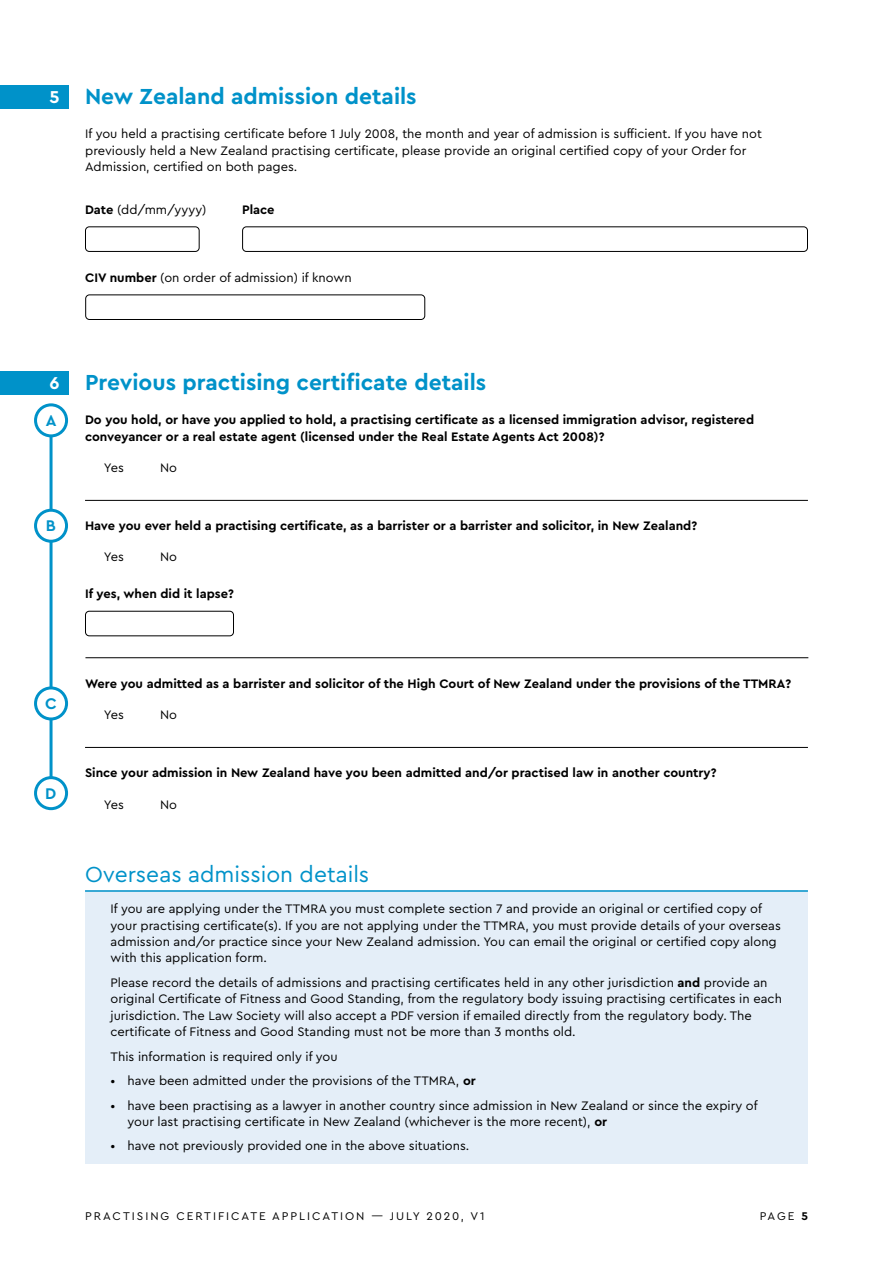
<style>
.page{position:relative;width:893px;height:1263px;background:#fff}
.page>*{position:absolute;margin:0;border:0;box-sizing:border-box;transform-origin:0 0}
.t1{font:700 22.8px "Cera PRO";color:#0092c9}
.t2{font:22.8px "Cera PRO";color:#0092c9}
.t3{font:700 16.2px "Cera PRO";color:#0092c9}
.t4{font:12.9px/16.4px "Cera PRO";color:#000}
.t5{font:700 12.9px/16.4px "Cera PRO";color:#000}
.t6{font:11.7px "Cera PRO";letter-spacing:.17em;color:#000}
.s1{font-size:18px;color:#fff}
.s2{font-weight:700}
</style>
<div class="page">
<div style="left:0;top:85px;width:68px;height:24px;background:#0092c9"></div>
<div style="left:85px;top:226px;width:115px;height:26px;border:1px solid #000;border-radius:4px"></div>
<div style="left:242px;top:226px;width:566px;height:26px;border:1px solid #000;border-radius:4px"></div>
<div style="left:85px;top:294px;width:340px;height:26px;border:1px solid #000;border-radius:4px"></div>
<hr style="left:50px;top:420px;width:3px;height:377px;background:#0092c9">
<div style="left:36px;top:688px;width:31px;height:31px;background:#fff;border-radius:50%"></div>
<div style="left:34px;top:686px;width:34px;height:34px;border:3px solid #0092c9;border-radius:50%"></div>
<div style="left:36px;top:778px;width:31px;height:31px;background:#fff;border-radius:50%"></div>
<div style="left:34px;top:776px;width:34px;height:34px;border:3px solid #0092c9;border-radius:50%"></div>
<div style="left:0;top:371px;width:68px;height:23px;background:#0092c9"></div>
<hr style="left:85px;top:747px;width:723px;height:1px;background:#000">
<div style="left:85px;top:890px;width:723px;height:273px;background:#e4eef8"></div>
<hr style="left:85px;top:890px;width:723px;height:2px;background:#0092c9">
<div style="left:85px;top:611px;width:149px;height:25px;border:1px solid #000;border-radius:4px"></div>
<div style="left:36px;top:510px;width:31px;height:31px;background:#fff;border-radius:50%"></div>
<div style="left:34px;top:509px;width:34px;height:34px;border:3px solid #0092c9;border-radius:50%"></div>
<hr style="left:85px;top:657px;width:723px;height:1px;background:#000">
<div style="left:36px;top:405px;width:31px;height:31px;background:#fff;border-radius:50%"></div>
<div style="left:34px;top:403px;width:34px;height:34px;border:3px solid #0092c9;border-radius:50%"></div>
<hr style="left:85px;top:500px;width:723px;height:1px;background:#000">
<h1 class="t1" style="left:49px;top:82px;width:369px"><span class="s1">5</span> New Zealand admission details</h1>
<p class="t4" style="left:85px;top:125px;width:678px">If you held a practising certificate before 1 July 2008, the month and year of admission is sufficient. If you have not previously held a New Zealand practising certificate, please provide an original certified copy of your Order for<br>Admission, certified on both pages.</p>
<p class="t4" style="left:85px;top:201px;width:123px"><span class="s2">Date</span> (dd/mm/yyyy)</p>
<p class="t5" style="left:242px;top:201px;width:34px">Place</p>
<p class="t4" style="left:85px;top:269px;width:268px"><span class="s2">CIV number</span> (on order of admission) if known</p>
<h1 class="t1" style="left:49px;top:367px;width:438px"><span class="s1">6</span> Previous practising certificate details</h1>
<p class="t3" style="left:46px;top:409px;width:12px">A</p>
<p class="t5" style="left:85px;top:411px;width:670px">Do you hold, or have you applied to hold, a practising certificate as a licensed immigration advisor, registered conveyancer or a real estate agent (licensed under the Real Estate Agents Act 2008)?</p>
<p class="t4" style="left:104px;top:459px;width:22px">Yes</p>
<p class="t4" style="left:160px;top:459px;width:18px">No</p>
<p class="t3" style="left:46px;top:515px;width:12px">B</p>
<p class="t5" style="left:85px;top:517px;width:614px">Have you ever held a practising certificate, as a barrister or a barrister and solicitor, in New Zealand?</p>
<p class="t4" style="left:104px;top:548px;width:22px">Yes</p>
<p class="t4" style="left:160px;top:548px;width:18px">No</p>
<p class="t5" style="left:85px;top:585px;width:150px">If yes, when did it lapse?</p>
<p class="t3" style="left:45px;top:693px;width:13px">C</p>
<p class="t3" style="left:45px;top:782px;width:13px">D</p>
<p class="t5" style="left:85px;top:675px;width:708px">Were you admitted as a barrister and solicitor of the High Court of New Zealand under the provisions of the TTMRA?</p>
<p class="t4" style="left:104px;top:706px;width:22px">Yes</p>
<p class="t4" style="left:160px;top:706px;width:18px">No</p>
<p class="t5" style="left:85px;top:764px;width:633px">Since your admission in New Zealand have you been admitted and/or practised law in another country?</p>
<p class="t4" style="left:104px;top:795px;width:22px">Yes</p>
<p class="t4" style="left:160px;top:795px;width:18px">No</p>
<h1 class="t2" style="left:85px;top:859px;width:286px">Overseas admission details</h1>
<p class="t4" style="left:111px;top:900px;width:672px">If you are applying under the TTMRA you must complete section 7 and provide an original or certified copy of your practising certificate(s). If you are not applying under the TTMRA, you must provide details of your overseas admission and/or practice since your New Zealand admission. You can email the original or certified copy along with this application form.</p>
<p class="t4" style="left:111px;top:974px;width:673px">Please record the details of admissions and practising certificates held in any other jurisdiction <span class="s2">and</span> provide an original Certificate of Fitness and Good Standing, from the regulatory body issuing practising certificates in each jurisdiction. The Law Society will also accept a PDF version if emailed directly from the regulatory body. The certificate of Fitness and Good Standing must not be more than 3 months old.</p>
<p class="t4" style="left:111px;top:1047px;width:229px">This information is required only if you</p>
<p class="t4" style="left:111px;top:1072px;width:367px">• have been admitted under the provisions of the TTMRA, <span class="s2">or</span></p>
<p class="t4" style="left:128px;top:1096px;width:632px;text-indent:-17px">• have been practising as a lawyer in another country since admission in New Zealand or since the expiry of your last practising certificate in New Zealand (whichever is the more recent), <span class="s2">or</span></p>
<p class="t4" style="left:111px;top:1137px;width:360px">• have not previously provided one in the above situations.</p>
<p class="t6" style="left:85px;top:1209px;width:401px">PRACTISING CERTIFICATE APPLICATION — JULY 2020, V1</p>
<p class="t6" style="left:760px;top:1209px;width:50px">PAGE <span class="s2">5</span></p>
</div>
